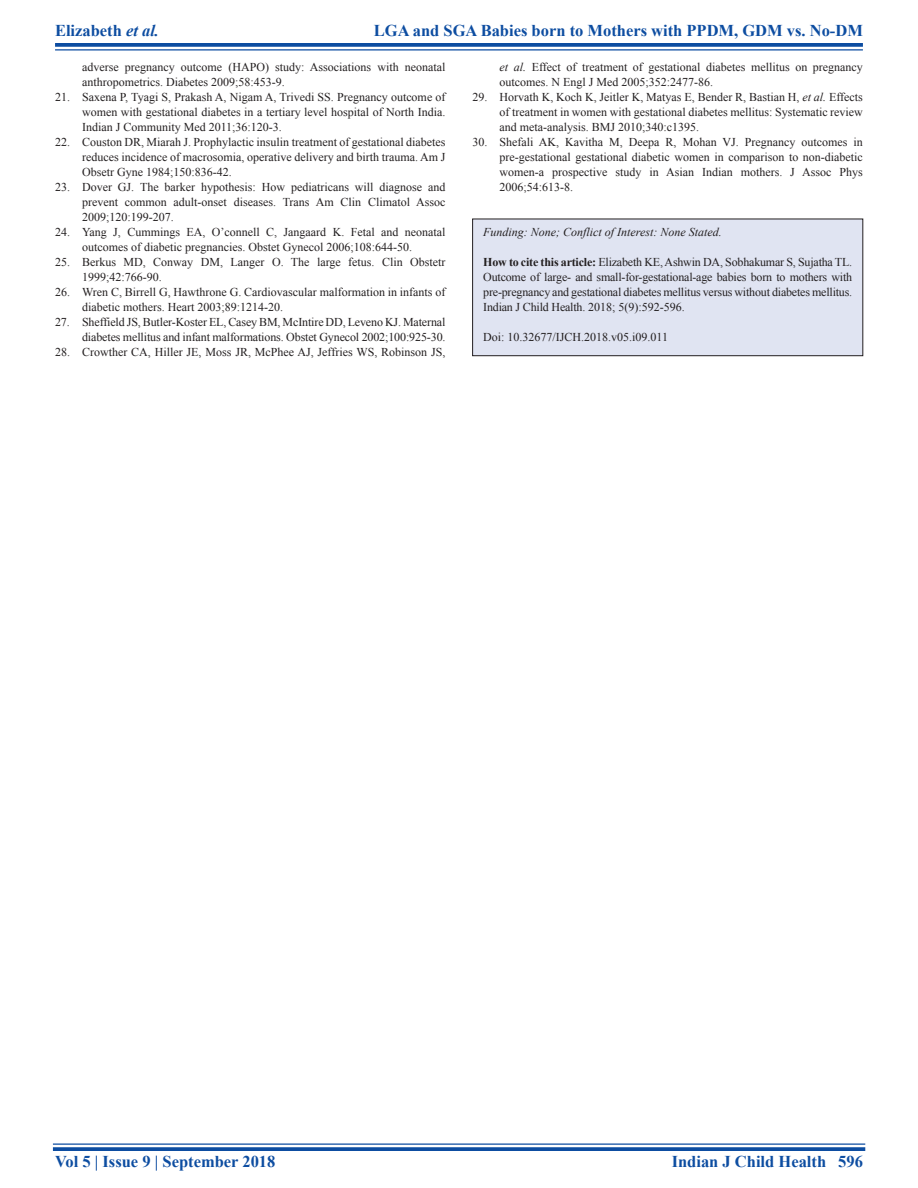
<style>
.page{position:relative;width:918px;height:1188px;background:#fff}
.page>*{position:absolute;margin:0;border:0;box-sizing:border-box;transform-origin:0 0}
.t1{font:700 16.5px "Times New Roman";color:#0d4da1}
.REF{font:12px/15px "Times New Roman";color:#231f20;text-align:justify}
.SRC{font:12px/15px "Times New Roman";letter-spacing:-.015em;color:#231f20;text-align:justify}
.SRC-2{font:italic 12px "Times New Roman";color:#231f20}
.s1{font-style:italic}
.s2{font-weight:700}
</style>
<div class="page">
<hr style="left:53px;top:1143px;width:812px;height:2px;background:#0d4da1">
<svg style="left:53px;top:1147px;width:812px;height:4px;background:#1b57a6"></svg>
<svg style="left:55px;top:43px;width:808px;height:4px;background:#1b57a6"></svg>
<hr style="left:55px;top:49px;width:808px;height:2px;background:#0d4da1">
<div style="left:473px;top:219px;width:390px;height:137px;background:#e0e4f2"></div>
<div style="left:473px;top:219px;width:390px;height:137px;border:1px solid #231f20"></div>
<h1 class="t1" style="left:55px;top:19px;width:106px">Elizabeth <span class="s1">et al.</span></h1>
<h1 class="t1" style="left:374px;top:19px;width:491px">LGA and SGA Babies born to Mothers with PPDM, GDM vs. No-DM</h1>
<p class="REF" style="left:82px;top:59px;width:365px">adverse pregnancy outcome (HAPO) study: Associations with neonatal anthropometrics. Diabetes 2009;58:453-9.</p>
<p class="REF" style="left:82px;top:89px;width:365px;text-indent:-27px">21. Saxena P, Tyagi S, Prakash A, Nigam A, Trivedi SS. Pregnancy outcome of women with gestational diabetes in a tertiary level hospital of North India.<br>Indian J Community Med 2011;36:120-3.</p>
<p class="REF" style="left:82px;top:134px;width:365px;text-indent:-27px">22. Couston DR, Miarah J. Prophylactic insulin treatment of gestational diabetes reduces incidence of macrosomia, operative delivery and birth trauma. Am J Obsetr Gyne 1984;150:836-42.</p>
<p class="REF" style="left:82px;top:179px;width:365px;text-indent:-27px">23. Dover GJ. The barker hypothesis: How pediatricans will diagnose and prevent common adult-onset diseases. Trans Am Clin Climatol Assoc 2009;120:199-207.</p>
<p class="REF" style="left:55px;top:224px;width:392px;text-align:center">24. Yang J, Cummings EA, O’connell C, Jangaard K. Fetal and neonatal outcomes of diabetic pregnancies. Obstet Gynecol 2006;108:644-50.</p>
<p class="REF" style="left:82px;top:254px;width:365px;text-indent:-27px">25. Berkus MD, Conway DM, Langer O. The large fetus. Clin Obstetr<br>1999;42:766-90.</p>
<p class="REF" style="left:82px;top:284px;width:365px;text-indent:-27px">26. Wren C, Birrell G, Hawthrone G. Cardiovascular malformation in infants of diabetic mothers. Heart 2003;89:1214-20.</p>
<p class="REF" style="left:55px;top:314px;width:392px;text-align:right">27. Sheffield JS, Butler-Koster EL, Casey BM, McIntire DD, Leveno KJ. Maternal diabetes mellitus and infant malformations. Obstet Gynecol 2002;100:925-30.</p>
<p class="REF" style="left:55px;top:344px;width:392px">28. Crowther CA, Hiller JE, Moss JR, McPhee AJ, Jeffries WS, Robinson JS,</p>
<p class="REF" style="left:500px;top:59px;width:365px"><span class="s1">et al.</span> Effect of treatment of gestational diabetes mellitus on pregnancy outcomes. N Engl J Med 2005;352:2477-86.</p>
<p class="REF" style="left:500px;top:89px;width:365px;text-indent:-27px">29. Horvath K, Koch K, Jeitler K, Matyas E, Bender R, Bastian H, <span class="s1">et al.</span> Effects of treatment in women with gestational diabetes mellitus: Systematic review and meta-analysis. BMJ 2010;340:c1395.</p>
<p class="REF" style="left:500px;top:134px;width:365px;text-indent:-27px">30. Shefali AK, Kavitha M, Deepa R, Mohan VJ. Pregnancy outcomes in pre-gestational gestational diabetic women in comparison to non-diabetic women-a prospective study in Asian Indian mothers. J Assoc Phys 2006;54:613-8.</p>
<p class="SRC-2" style="left:483px;top:223px;width:240px">Funding: None; Conflict of Interest: None Stated.</p>
<p class="SRC" style="left:483px;top:254px;width:371px"><span class="s2">How to cite this article:</span> Elizabeth KE, Ashwin DA, Sobhakumar S, Sujatha TL.<br>Outcome of large- and small-for-gestational-age babies born to mothers with pre-pregnancy and gestational diabetes mellitus versus without diabetes mellitus.<br>Indian J Child Health. 2018; 5(9):592-596.</p>
<p class="SRC" style="left:483px;top:329px;width:186px">Doi: 10.32677/IJCH.2018.v05.i09.011</p>
<h1 class="t1" style="left:55px;top:1150px;width:222px">Vol 5 | Issue 9 | September 2018</h1>
<h1 class="t1" style="left:672px;top:1150px;width:193px">Indian J Child Health 596</h1>
</div>
